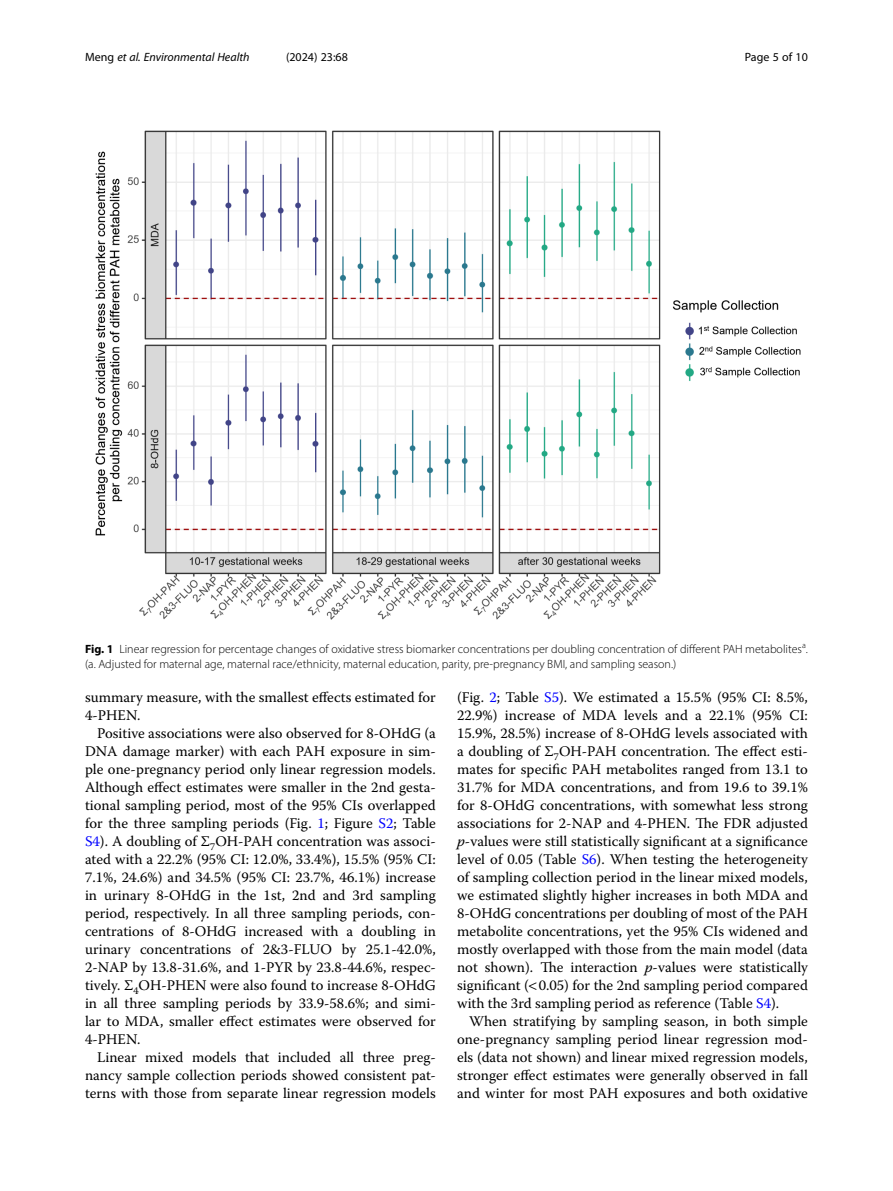
<style>
.page{position:relative;width:893px;height:1191px;background:#fff}
.page>*{position:absolute;margin:0;border:0;box-sizing:border-box;transform-origin:0 0}
.Body_Text_Indent{font:14.7px/18px "Warnock Pro";color:#000;text-align:justify}
.Figure_Caption{font:300 12px/15px "Myriad Pro";color:#000}
.t1{font:italic 12px "Myriad Pro";color:#000}
.t2{font:12px "Myriad Pro";color:#000}
.s1{font-style:normal}
.s2{font-weight:700}
.s3{color:#00f}
.s4{font-style:italic}
</style>
<div class="page">
<img style="left:95px;top:130px;width:706px;height:490px">
<p class="t1" style="left:85px;top:50px;width:166px"><span class="s1">Meng</span> et al. Environmental Health</p>
<p class="t2" style="left:286px;top:50px;width:63px">(2024) 23:68</p>
<p class="t2" style="left:745px;top:50px;width:65px">Page 5 of 10</p>
<p class="Figure_Caption" style="left:85px;top:641px;width:724px"><span class="s2">Fig. 1</span> Linear regression for percentage changes of oxidative stress biomarker concentrations per doubling concentration of different PAH metabolites<sup>a</sup>. (a. Adjusted for maternal age, maternal race/ethnicity, maternal education, parity, pre-pregnancy BMI, and sampling season.)</p>
<p class="Body_Text_Indent" style="left:85px;top:688px;width:352px">summary measure, with the smallest effects estimated for<br>4-PHEN.</p>
<p class="Body_Text_Indent" style="left:85px;top:724px;width:352px;text-indent:12px">Positive associations were also observed for 8-OHdG (a DNA damage marker) with each PAH exposure in sim&shy;ple one-pregnancy period only linear regression models.<br>Although effect estimates were smaller in the 2nd gesta&shy;tional sampling period, most of the 95% CIs overlapped for the three sampling periods (Fig. <span class="s3">1</span>; Figure <span class="s3">S2</span>; Table <span class="s3">S4</span>). A doubling of Σ<sub>7</sub>OH-PAH concentration was associ&shy;ated with a 22.2% (95% CI: 12.0%, 33.4%), 15.5% (95% CI:<br>7.1%, 24.6%) and 34.5% (95% CI: 23.7%, 46.1%) increase in urinary 8-OHdG in the 1st, 2nd and 3rd sampling period, respectively. In all three sampling periods, con&shy;centrations of 8-OHdG increased with a doubling in urinary concentrations of 2&amp;3-FLUO by 25.1-42.0%, 2-NAP by 13.8-31.6%, and 1-PYR by 23.8-44.6%, respec&shy;tively. Σ<sub>4</sub>OH-PHEN were also found to increase 8-OHdG in all three sampling periods by 33.9-58.6%; and simi&shy;lar to MDA, smaller effect estimates were observed for 4-PHEN.</p>
<p class="Body_Text_Indent" style="left:85px;top:1048px;width:352px;text-indent:12px">Linear mixed models that included all three preg&shy;nancy sample collection periods showed consistent pat&shy;terns with those from separate linear regression models</p>
<p class="Body_Text_Indent" style="left:457px;top:688px;width:352px">(Fig. <span class="s3">2</span>; Table <span class="s3">S5</span>). We estimated a 15.5% (95% CI: 8.5%, 22.9%) increase of MDA levels and a 22.1% (95% CI:<br>15.9%, 28.5%) increase of 8-OHdG levels associated with a doubling of Σ<sub>7</sub>OH-PAH concentration. The effect esti&shy;mates for specific PAH metabolites ranged from 13.1 to 31.7% for MDA concentrations, and from 19.6 to 39.1% for 8-OHdG concentrations, with somewhat less strong associations for 2-NAP and 4-PHEN. The FDR adjusted <span class="s4">p</span>-values were still statistically significant at a significance level of 0.05 (Table <span class="s3">S6</span>). When testing the heterogeneity of sampling collection period in the linear mixed models, we estimated slightly higher increases in both MDA and 8-OHdG concentrations per doubling of most of the PAH metabolite concentrations, yet the 95% CIs widened and mostly overlapped with those from the main model (data not shown). The interaction <span class="s4">p</span>-values were statistically significant ( 0.05) for the 2nd sampling period compared with the 3rd sampling period as reference (Table <span class="s3">S4</span>).</p>
<p class="Body_Text_Indent" style="left:457px;top:1012px;width:352px;text-indent:12px">When stratifying by sampling season, in both simple one-pregnancy sampling period linear regression mod&shy;els (data not shown) and linear mixed regression models, stronger effect estimates were generally observed in fall and winter for most PAH exposures and both oxidative</p>
</div>
